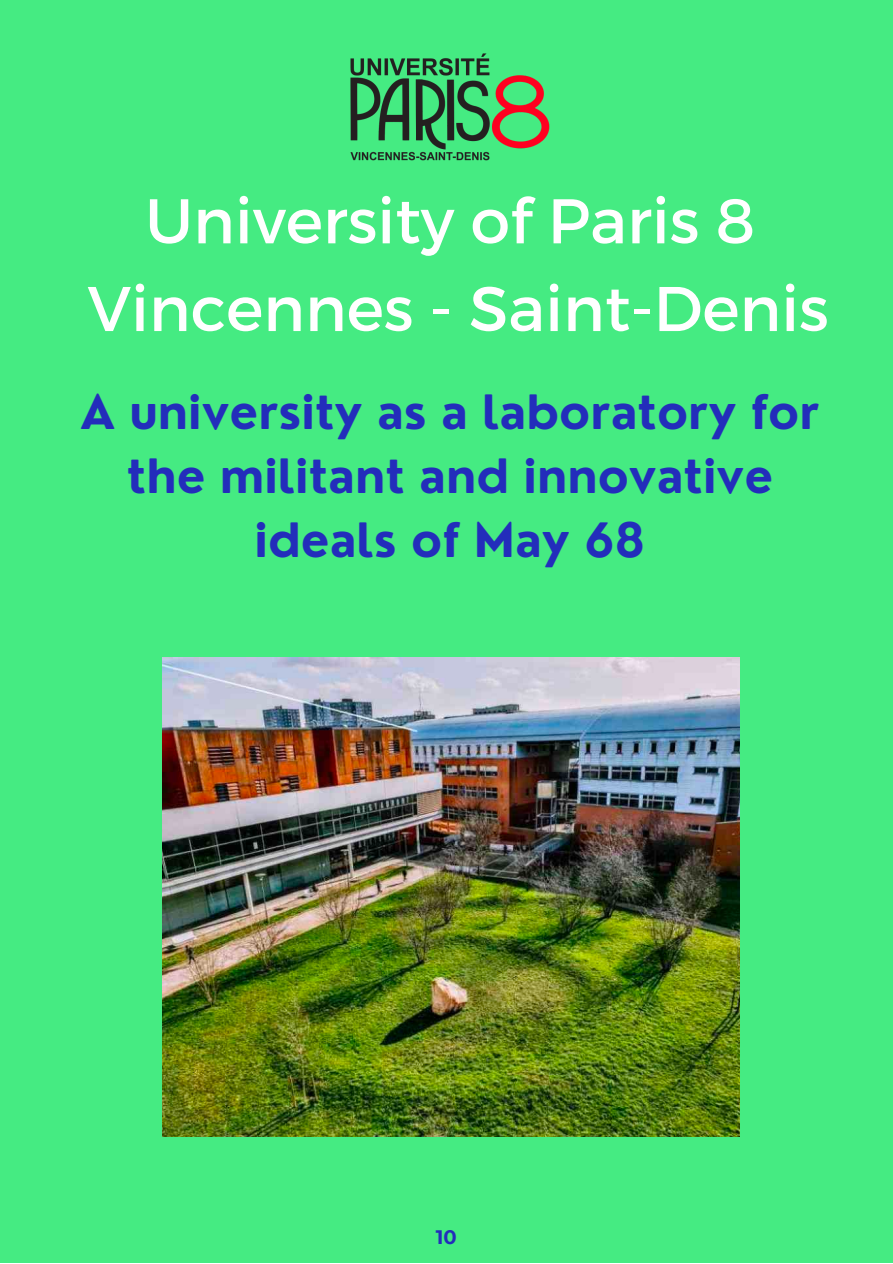
<style>
.page{position:relative;width:893px;height:1264px;background:#fff}
.page>*{position:absolute;margin:0;border:0;box-sizing:border-box;transform-origin:0 0}
.t1{font:63px "Montserrat";color:#fff}
.t2{font:700 46.05px/64.1px "Nourd";color:#232dbb;text-align:center}
.t3{font:700 19.5px "Montserrat";color:#232dbb}
</style>
<div class="page">
<div style="left:0;top:0;width:892px;height:1262px;background:#45eb82"></div>
<img style="left:162px;top:657px;width:577px;height:479px">
<img style="left:350px;top:53px;width:200px;height:108px">
<p class="t1" style="left:145px;top:180px;width:611px">University of Paris 8</p>
<p class="t1" style="left:88px;top:268px;width:742px">Vincennes - Saint-Denis</p>
<p class="t2" style="left:80px;top:379px;width:740px">A university as a laboratory for the militant and innovative ideals of May 68</p>
<p class="t3" style="left:436px;top:1225px;width:22px">10</p>
</div>
